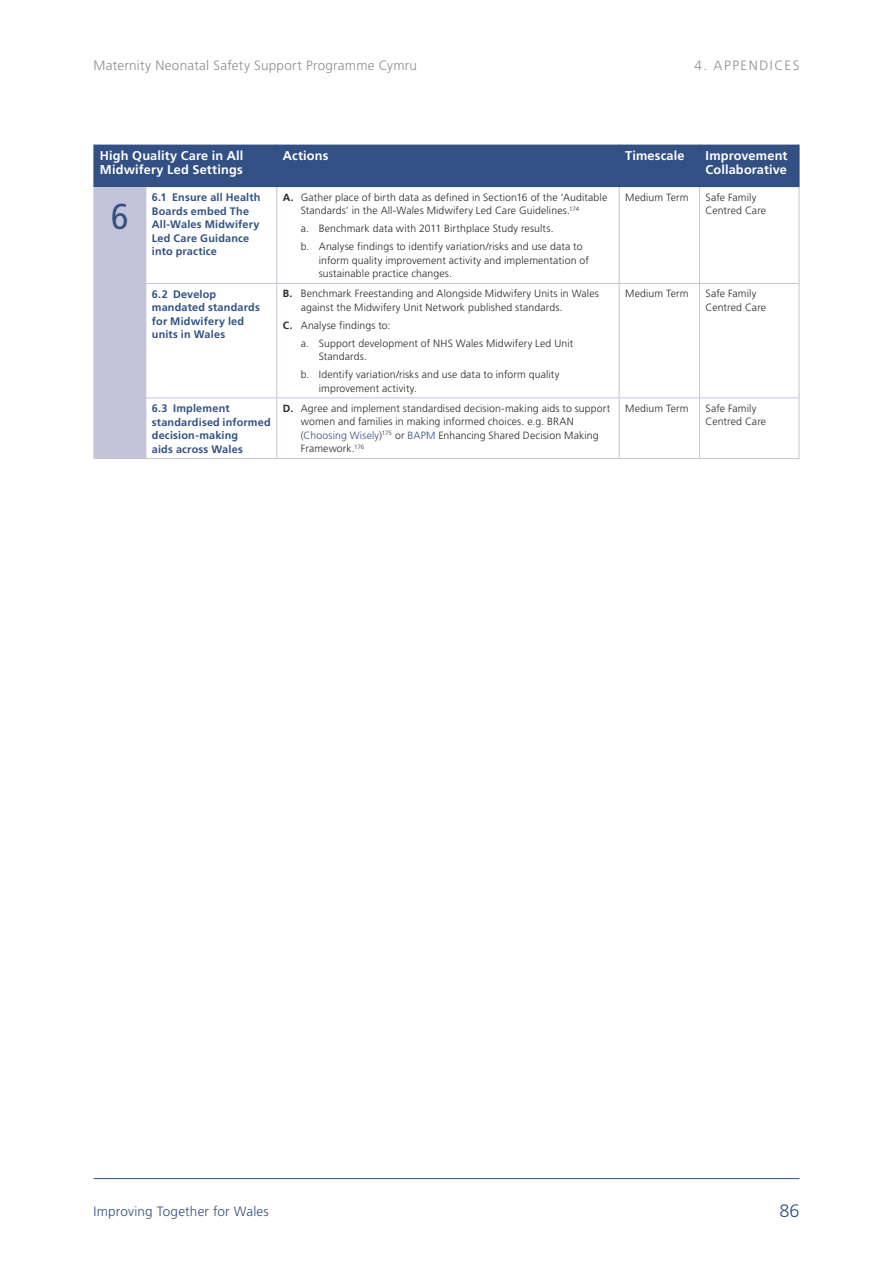
<style>
.page{position:relative;width:893px;height:1263px;background:#fff}
.page>*{position:absolute;margin:0;border:0;box-sizing:border-box;transform-origin:0 0}
.t1{font:condensed 36px "Frutiger";color:#325083}
.t2{font:300 18px "Frutiger";color:#325083}
.t3{font:300 13.5px "Frutiger";letter-spacing:.02em;color:#8e8e8d}
.t4{font:300 13.5px "Frutiger";letter-spacing:.015em;color:#325083}
.t5{font:700 12.75px/13.5px "Frutiger";letter-spacing:.01em;color:#fff}
.t6{font:700 10.8px/13.5px "Frutiger";letter-spacing:.015em;color:#325083}
.t7{font:300 10.5px/13.5px "Frutiger";letter-spacing:.01em;color:#282827}
.s1{font-weight:700}
.s2{color:#325083}
</style>
<div class="page">
<hr style="left:94px;top:1178px;width:705px;height:1px;background:#325083">
<div style="left:95px;top:145px;width:704px;height:42px;background:#325083"></div>
<div style="left:94px;top:187px;width:52px;height:271px;background:#c4c4d8"></div>
<hr style="left:94px;top:458px;width:52px;height:1px;background:#c4c4d8">
<hr style="left:146px;top:458px;width:131px;height:1px;background:#c4c4d8">
<hr style="left:277px;top:458px;width:342px;height:1px;background:#c4c4d8">
<hr style="left:619px;top:458px;width:81px;height:1px;background:#c4c4d8">
<hr style="left:700px;top:458px;width:99px;height:1px;background:#c4c4d8">
<hr style="left:94px;top:145px;width:1px;height:42px;background:#325083">
<hr style="left:799px;top:145px;width:1px;height:42px;background:#325083">
<hr style="left:276px;top:145px;width:1px;height:42px;background:#325083">
<hr style="left:619px;top:145px;width:1px;height:42px;background:#325083">
<hr style="left:699px;top:145px;width:1px;height:42px;background:#325083">
<hr style="left:276px;top:187px;width:1px;height:96px;background:#c4c4d8">
<hr style="left:619px;top:187px;width:1px;height:96px;background:#c4c4d8">
<hr style="left:699px;top:187px;width:1px;height:96px;background:#c4c4d8">
<hr style="left:799px;top:187px;width:1px;height:96px;background:#c4c4d8">
<hr style="left:145px;top:283px;width:132px;height:1px;background:#c4c4d8">
<hr style="left:277px;top:283px;width:342px;height:1px;background:#c4c4d8">
<hr style="left:276px;top:284px;width:1px;height:113px;background:#c4c4d8">
<hr style="left:619px;top:283px;width:81px;height:1px;background:#c4c4d8">
<hr style="left:619px;top:284px;width:1px;height:113px;background:#c4c4d8">
<hr style="left:700px;top:283px;width:99px;height:1px;background:#c4c4d8">
<hr style="left:699px;top:284px;width:1px;height:113px;background:#c4c4d8">
<hr style="left:799px;top:284px;width:1px;height:113px;background:#c4c4d8">
<hr style="left:145px;top:397px;width:132px;height:1px;background:#c4c4d8">
<hr style="left:277px;top:397px;width:342px;height:1px;background:#c4c4d8">
<hr style="left:276px;top:398px;width:1px;height:60px;background:#c4c4d8">
<hr style="left:619px;top:397px;width:81px;height:1px;background:#c4c4d8">
<hr style="left:619px;top:398px;width:1px;height:60px;background:#c4c4d8">
<hr style="left:700px;top:397px;width:99px;height:1px;background:#c4c4d8">
<hr style="left:699px;top:398px;width:1px;height:60px;background:#c4c4d8">
<hr style="left:799px;top:398px;width:1px;height:60px;background:#c4c4d8">
<p class="t3" style="left:94px;top:57px;width:325px">Maternity Neonatal Safety Support Programme Cymru</p>
<p class="t3" style="left:694px;top:57px;width:39px">4. Appendices</p>
<p class="t5" style="left:100px;top:149px;width:145px">High Quality Care in All<br>Midwifery Led Settings</p>
<p class="t5" style="left:283px;top:149px;width:47px">Actions</p>
<p class="t5" style="left:625px;top:149px;width:61px">Timescale</p>
<p class="t5" style="left:706px;top:149px;width:83px">Improvement<br>Collaborative</p>
<h1 class="t1" style="left:111px;top:196px;width:19px">6</h1>
<p class="t6" style="left:152px;top:191px;width:110px">6.1 Ensure all Health<br>Boards embed The<br>All-Wales Midwifery<br>Led Care Guidance into practice</p>
<p class="t7" style="left:301px;top:191px;width:308px;text-indent:-18px"><span class="s1">A.</span> Gather place of birth data as defined in Section16 of the ‘Auditable<br>Standards’ in the All-Wales Midwifery Led Care Guidelines.<sup>174</sup></p>
<p class="t7" style="left:625px;top:191px;width:65px">Medium Term</p>
<p class="t7" style="left:706px;top:191px;width:62px">Safe Family<br>Centred Care</p>
<p class="t7" style="left:301px;top:220px;width:283px;line-height:18px">a. Benchmark data with 2011 Birthplace Study results.<br>b. Analyse findings to identify variation/risks and use data to</p>
<p class="t7" style="left:319px;top:254px;width:272px">inform quality improvement activity and implementation of sustainable practice changes.</p>
<p class="t6" style="left:152px;top:287px;width:110px">6.2 Develop mandated standards for Midwifery led units in Wales</p>
<p class="t7" style="left:301px;top:287px;width:300px;text-indent:-18px"><span class="s1">B.</span> Benchmark Freestanding and Alongside Midwifery U nits in Wales against the Midwifery U nit Network published standards.</p>
<p class="t7" style="left:301px;top:316px;width:274px;line-height:18px;text-indent:-18px"><span class="s1">C.</span> Analyse findings to:<br>a. Support development of NHS Wales Midwifery Led U nit</p>
<p class="t7" style="left:301px;top:348px;width:260px;line-height:18px;text-indent:18px">Standards.<br>b. Identify variation/risks and use data to inform quality</p>
<p class="t7" style="left:319px;top:381px;width:100px">improvement activity.</p>
<p class="t7" style="left:625px;top:287px;width:65px">Medium Term</p>
<p class="t7" style="left:706px;top:287px;width:62px">Safe Family<br>Centred Care</p>
<p class="t6" style="left:152px;top:401px;width:120px">6.3 Implement standardised informed decision-making<br>aids across Wales</p>
<p class="t7" style="left:301px;top:401px;width:311px;text-indent:-18px"><span class="s1">D.</span> Agree and implement standardised decision-making aids to support women and families in making informed choices. e.g. BRAN (<span class="s2">Choosing Wisely</span>)<sup>175</sup> or <span class="s2">BAPM</span> Enhancing Shared Decision Making Framework.<sup>176</sup></p>
<p class="t7" style="left:625px;top:401px;width:65px">Medium Term</p>
<p class="t7" style="left:706px;top:401px;width:62px">Safe Family<br>Centred Care</p>
<p class="t4" style="left:94px;top:1204px;width:177px">Improving Together for Wales</p>
<h2 class="t2" style="left:779px;top:1201px;width:22px">86</h2>
</div>
